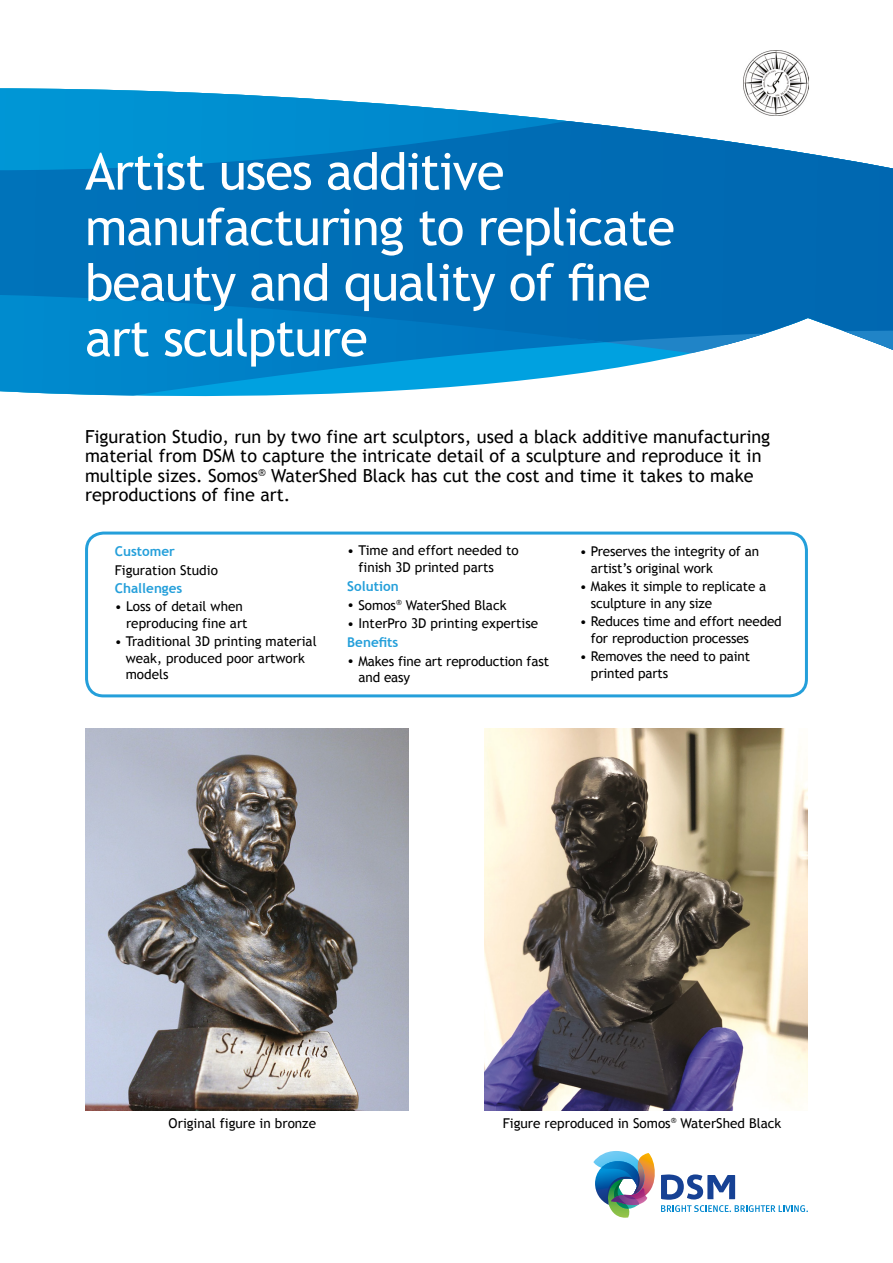
<style>
.page{position:relative;width:893px;height:1263px;background:#fff}
.page>*{position:absolute;margin:0;border:0;box-sizing:border-box;transform-origin:0 0}
.t1{font:51px/55.5px "Trebuchet MS";letter-spacing:-.02em;color:#fff}
.t2{font:18px/19.5px "Trebuchet MS";color:#000}
.t3{font:13.5px/16.5px "Trebuchet MS";color:#000}
.t4{font:700 13.5px "Trebuchet MS";color:#249fda}
</style>
<div class="page">
<svg style="left:0;top:88px;width:744px;height:33px"></svg>
<svg style="left:0;top:121px;width:893px;height:209px;background:#0675ba"></svg>
<svg style="left:746px;top:88px;width:147px;height:53px"></svg>
<svg style="left:0;top:330px;width:893px;height:67px"></svg>
<svg style="left:593px;top:1151px;width:215px;height:67px"></svg>
<img style="left:85px;top:728px;width:323px;height:383px">
<div style="left:85px;top:531px;width:723px;height:166px;border:3px solid #249fda;border-radius:17px"></div>
<img style="left:744px;top:51px;width:64px;height:65px">
<img style="left:485px;top:728px;width:323px;height:383px">
<h1 class="t1" style="left:85px;top:144px;width:591px">Artist uses additive manufacturing to replicate beauty and quality of fine art sculpture</h1>
<p class="t2" style="left:85px;top:427px;width:687px">Figuration Studio, run by two fine art sculptors, used a black additive manufacturing material from DSM to capture the intricate detail of a sculpture and reproduce it in multiple sizes. Somos<sup>®</sup> WaterShed Black has cut the cost and time it takes to make reproductions of fine art.</p>
<p class="t4" style="left:115px;top:543px;width:62px">Customer</p>
<p class="t3" style="left:115px;top:562px;width:105px">Figuration Studio</p>
<p class="t4" style="left:115px;top:580px;width:69px">Challenges</p>
<p class="t3" style="left:126px;top:598px;width:123px;text-indent:-11px">• Loss of detail when reproducing fine art</p>
<p class="t3" style="left:126px;top:633px;width:192px;text-indent:-11px">• Traditional 3D printing material weak, produced poor artwork models</p>
<p class="t3" style="left:358px;top:542px;width:162px;text-indent:-11px">• Time and effort needed to finish 3D printed parts</p>
<p class="t4" style="left:347px;top:578px;width:53px">Solution</p>
<p class="t3" style="left:347px;top:597px;width:161px">• Somos<sup>®</sup> WaterShed Black</p>
<p class="t3" style="left:347px;top:616px;width:192px">• InterPro 3D printing expertise</p>
<p class="t4" style="left:347px;top:634px;width:53px">Benefits</p>
<p class="t3" style="left:358px;top:653px;width:192px;text-indent:-11px">• Makes fine art reproduction fast and easy</p>
<p class="t3" style="left:591px;top:543px;width:170px;text-indent:-11px">• Preserves the integrity of an artist’s original work</p>
<p class="t3" style="left:591px;top:578px;width:177px;text-indent:-11px">• Makes it simple to replicate a sculpture in any size</p>
<p class="t3" style="left:591px;top:613px;width:192px;text-indent:-11px">• Reduces time and effort needed for reproduction processes</p>
<p class="t3" style="left:591px;top:649px;width:161px;text-indent:-11px">• Removes the need to paint printed parts</p>
<p class="t3" style="left:169px;top:1115px;width:149px">Original figure in bronze</p>
<p class="t3" style="left:503px;top:1115px;width:280px">Figure reproduced in Somos<sup>®</sup> WaterShed Black</p>
</div>
